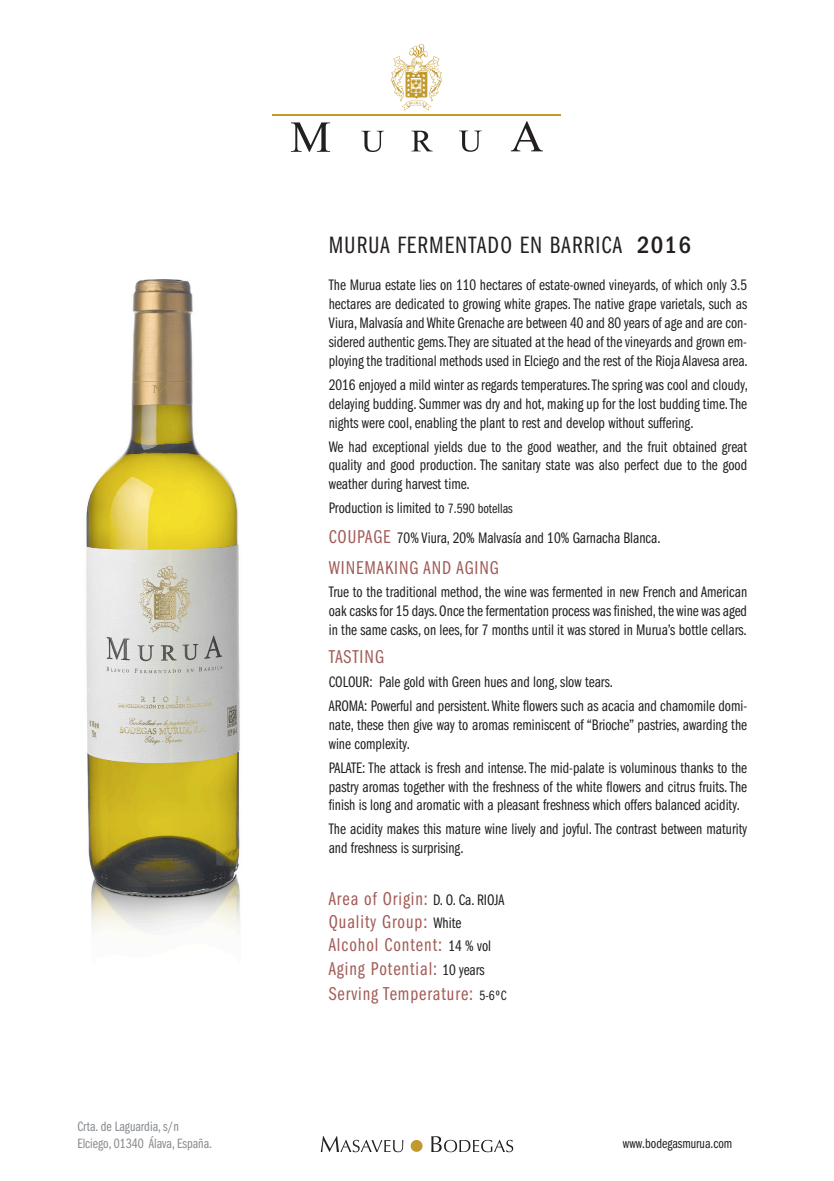
<style>
.page{position:relative;width:834px;height:1181px;background:#fff}
.page>*{position:absolute;margin:0;border:0;box-sizing:border-box;transform-origin:0 0}
.t1{font:24.5px "ITC Franklin Gothic Std Bk Cp";letter-spacing:.05em;color:#231f20}
.t2{font:19.25px/23.1px "ITC Franklin Gothic Std Bk Cp";letter-spacing:.05em;color:#a25b57}
.t3{font:15.75px/18.9px "ITC Franklin Gothic Std Bk Cp";color:#231f20;text-align:justify}
.t4{font:14px/16.8px "ITC Franklin Gothic Std Bk Cp";color:#868a8e}
.t5{font:14px "ITC Franklin Gothic Std Bk Cp";color:#231f20}
.s1{font-family:"ITC Franklin Gothic Std";font-weight:500;font-stretch:condensed}
.s2{font-size:14px}
.s3{font-size:19.25px;color:#a25b57}
.s4{font-size:15.75px;color:#231f20}
.s5{font-size:14px;color:#231f20}
</style>
<div class="page">
<div style="left:410px;top:1140px;width:12px;height:12px;background:#c1992f;border-radius:50%"></div>
<svg style="left:321px;top:1136px;width:82px;height:16px"></svg>
<svg style="left:431px;top:1136px;width:82px;height:16px"></svg>
<svg style="left:291px;top:121px;width:252px;height:31px"></svg>
<hr style="left:273px;top:115px;width:288px;height:1px;background:#c1992f">
<svg style="left:391px;top:44px;width:51px;height:66px"></svg>
<img style="left:86px;top:279px;width:154px;height:656px">
<p class="t4" style="left:77px;top:1118px;width:136px">Crta. de Laguardia, s/n<br>Elciego, 01340 Álava, España.</p>
<h1 class="t1" style="left:329px;top:231px;width:363px">MURUA FERMENTADO EN BARRICA <span class="s1">2016</span></h1>
<p class="t3" style="left:329px;top:276px;width:420px">The Murua estate lies on 110 hectares of estate-owned vineyards, of which only 3.5 hectares are dedicated to growing white grapes. The native grape varietals, such as Viura, Malvasía and White Grenache are between 40 and 80 years of age and are con&shy;sidered authentic gems. They are situated at the head of the vineyards and grown em&shy;ploying the traditional methods used in Elciego and the rest of the Rioja Alavesa area.</p>
<p class="t3" style="left:329px;top:375px;width:420px">2016 enjoyed a mild winter as regards temperatures. The spring was cool and cloudy, delaying budding. Summer was dry and hot, making up for the lost budding time. The nights were cool, enabling the plant to rest and develop without suffering.</p>
<p class="t3" style="left:329px;top:437px;width:420px">We had exceptional yields due to the good weather, and the fruit obtained great quality and good production. The sanitary state was also perfect due to the good weather during harvest time.</p>
<p class="t3" style="left:329px;top:493px;width:333px;line-height:30.1px">Production is limited to <span class="s2">7.590 botellas<br></span><span class="s3">COUPAGE</span> 70% Viura, 20% Malvasía and 10% Garnacha Blanca.</p>
<p class="t2" style="left:329px;top:556px;width:171px">WINEMAKING AND AGING</p>
<p class="t3" style="left:329px;top:583px;width:420px">True to the traditional method, the wine was fermented in new French and American oak casks for 15 days. Once the fermentation process was finished, the wine was aged in the same casks, on lees, for 7 months until it was stored in Murua’s bottle cellars.</p>
<p class="t2" style="left:329px;top:645px;width:57px">TASTING</p>
<p class="t3" style="left:329px;top:670px;width:420px;line-height:23.8px">COLOUR: Pale gold with Green hues and long, slow tears.<br>AROMA: Powerful and persistent. White flowers such as acacia and chamomile domi-</p>
<p class="t3" style="left:329px;top:715px;width:420px">nate, these then give way to aromas reminiscent of “Brioche” pastries, awarding the wine complexity.</p>
<p class="t3" style="left:329px;top:758px;width:420px">PALATE: The attack is fresh and intense. The mid-palate is voluminous thanks to the pastry aromas together with the freshness of the white flowers and citrus fruits. The finish is long and aromatic with a pleasant freshness which offers balanced acidity.</p>
<p class="t3" style="left:329px;top:820px;width:419px">The acidity makes this mature wine lively and joyful. The contrast between maturity and freshness is surprising.</p>
<p class="t2" style="left:329px;top:887px;width:177px">Area of Origin: <span class="s4">D. O. Ca. RIOJA<br></span>Quality Group: <span class="s4">White<br></span>Alcohol Content: <span class="s4">14 % vol<br></span>Aging Potential: <span class="s4">10 years</span></p>
<p class="t2" style="left:329px;top:982px;width:179px">Serving Temperature: <span class="s5">5-6ºC</span></p>
<p class="t5" style="left:622px;top:1135px;width:111px">www.bodegasmurua.com</p>
</div>
